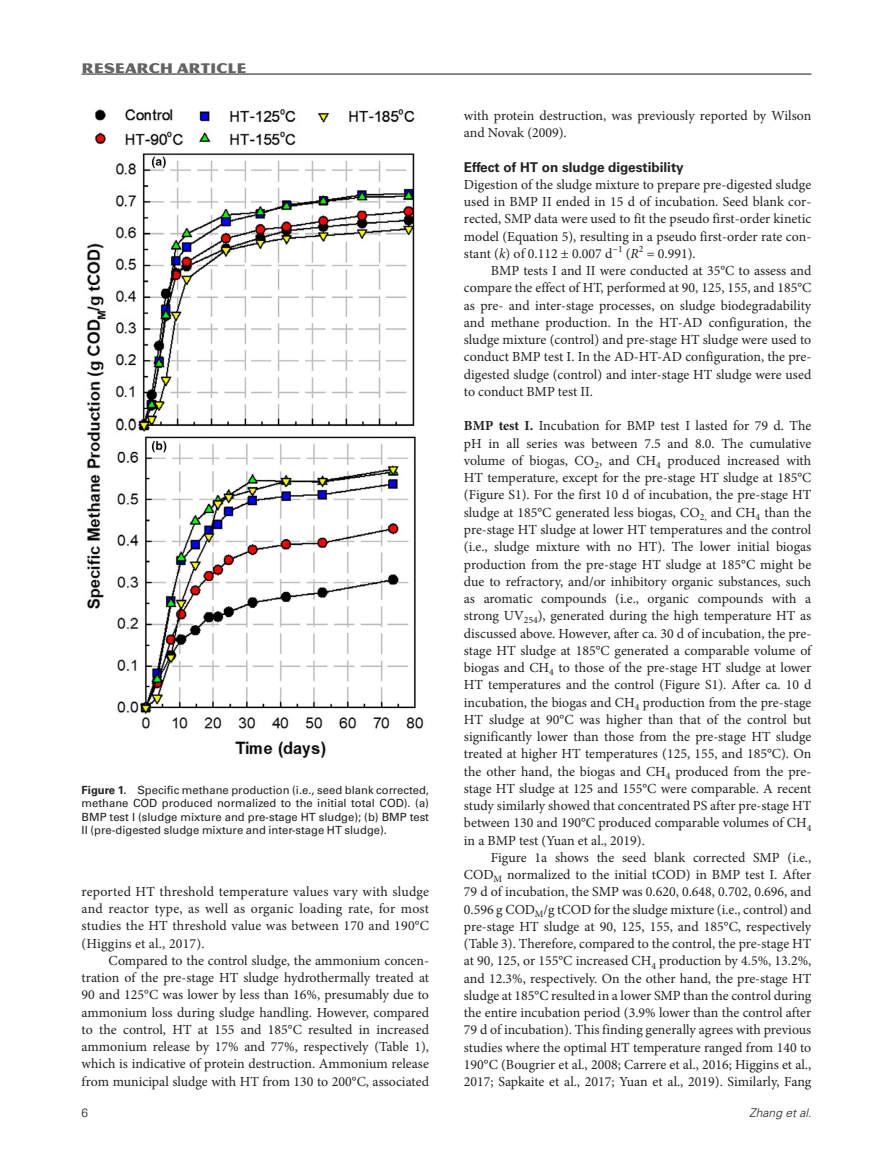
<style>
.page{position:relative;width:893px;height:1174px;background:#fff}
.page>*{position:absolute;margin:0;border:0;box-sizing:border-box;transform-origin:0 0}
.t1{font:15px "Magnesium MVB Std";color:#636366}
.t2{font:13.8px/17.2px "Minion Pro";color:#231f20;text-align:justify}
.t3{font:700 13.5px "Univers LT Std";color:#231f20}
.t4{font:italic 300 12px "Univers LT Std";color:#231f20}
.t5{font:300 12px "Univers LT Std";color:#231f20}
.t6{font:11.25px/13.5px "Univers LT Std";color:#231f20;text-align:justify}
.t7{font:9.75px "Minion Pro";color:#231f20}
.s1{font-weight:700}
.s2{font-style:italic}
</style>
<div class="page">
<hr style="left:82px;top:73px;width:729px;height:2px;background:#636366">
<img style="left:86px;top:110px;width:338px;height:648px">
<p class="t1" style="left:82px;top:59px;width:166px">RESEARCH ARTICLE</p>
<p class="t6" style="left:82px;top:783px;width:349px"><span class="s1">Figure 1.</span> Specific methane production (i.e., seed blank corrected, methane COD produced normalized to the initial total COD). (a)<br>BMP test I (sludge mixture and pre-stage HT sludge); (b) BMP test II (pre-digested sludge mixture and inter-stage HT sludge).</p>
<p class="t2" style="left:82px;top:883px;width:349px">reported HT threshold temperature values vary with sludge and reactor type, as well as organic loading rate, for most studies the HT threshold value was between 170 and 190°C (Higgins et al., 2017).</p>
<p class="t2" style="left:82px;top:952px;width:349px;text-indent:27px">Compared to the control sludge, the ammonium concen&shy;tration of the pre-stage HT sludge hydrothermally treated at 90 and 125°C was lower by less than 16%, presumably due to ammonium loss during sludge handling. However, compared to the control, HT at 155 and 185°C resulted in increased ammonium release by 17% and 77%, respectively (Table 1), which is indicative of protein destruction. Ammonium release from municipal sludge with HT from 130 to 200°C, associated</p>
<p class="t2" style="left:464px;top:107px;width:349px">with protein destruction, was previously reported by Wilson and Novak (2009).</p>
<p class="t3" style="left:464px;top:159px;width:221px">Effect of HT on sludge digestibility</p>
<p class="t2" style="left:464px;top:176px;width:349px">Digestion of the sludge mixture to prepare pre-digested sludge used in BMP II ended in 15 d of incubation. Seed blank cor&shy;rected, SMP data were used to fit the pseudo first-order kinetic model (Equation 5), resulting in a pseudo first-order rate con&shy;stant (<span class="s2">k</span>) of 0.112 ± 0.007 d<sup>−1</sup> (<span class="s2">R</span></p>
<p class="t7" style="left:639px;top:242px;width:6px">2</p>
<p class="t2" style="left:647px;top:245px;width:50px">= 0.991).</p>
<p class="t2" style="left:491px;top:262px;width:322px">BMP tests I and II were conducted at 35°C to assess and</p>
<p class="t2" style="left:464px;top:279px;width:349px">compare the effect of HT, performed at 90, 125, 155, and 185°C</p>
<p class="t2" style="left:464px;top:297px;width:349px">as pre- and inter-stage processes, on sludge biodegradability</p>
<p class="t2" style="left:464px;top:314px;width:349px">and methane production. In the HT-AD configuration, the</p>
<p class="t2" style="left:464px;top:331px;width:349px">sludge mixture (control) and pre-stage HT sludge were used to</p>
<p class="t2" style="left:464px;top:348px;width:349px">conduct BMP test I. In the AD-HT-AD configuration, the pre-</p>
<p class="t2" style="left:464px;top:366px;width:349px">digested sludge (control) and inter-stage HT sludge were used</p>
<p class="t2" style="left:464px;top:383px;width:131px">to conduct BMP test II.</p>
<p class="t2" style="left:464px;top:417px;width:349px"><span class="s1">BMP test I.</span> Incubation for BMP test I lasted for 79 d. The pH in all series was between 7.5 and 8.0. The cumulative volume of biogas, CO<sub>2</sub>, and CH<sub>4</sub> produced increased with HT temperature, except for the pre-stage HT sludge at 185°C (Figure S1). For the first 10 d of incubation, the pre-stage HT sludge at 185°C generated less biogas, CO<sub>2,</sub> and CH<sub>4</sub> than the pre-stage HT sludge at lower HT temperatures and the control (i.e., sludge mixture with no HT). The lower initial biogas production from the pre-stage HT sludge at 185°C might be due to refractory, and/or inhibitory organic substances, such as aromatic compounds (i.e., organic compounds with a strong UV<sub>254</sub>), generated during the high temperature HT as discussed above. However, after ca. 30 d of incubation, the pre&shy;stage HT sludge at 185°C generated a comparable volume of biogas and CH<sub>4</sub> to those of the pre-stage HT sludge at lower HT temperatures and the control (Figure S1). After ca. 10 d incubation, the biogas and CH<sub>4</sub> production from the pre-stage HT sludge at 90°C was higher than that of the control but significantly lower than those from the pre-stage HT sludge treated at higher HT temperatures (125, 155, and 185°C). On the other hand, the biogas and CH<sub>4</sub> produced from the pre&shy;stage HT sludge at 125 and 155°C were comparable. A recent study similarly showed that concentrated PS after pre-stage HT between 130 and 190°C produced comparable volumes of CH<sub>4 </sub>in a BMP test (Yuan et al., 2019).</p>
<p class="t2" style="left:464px;top:849px;width:349px;text-indent:27px">Figure 1a shows the seed blank corrected SMP (i.e., COD<sub>M</sub> normalized to the initial tCOD) in BMP test I. After 79 d of incubation, the SMP was 0.620, 0.648, 0.702, 0.696, and 0.596 g COD<sub>M</sub>/g tCOD for the sludge mixture (i.e., control) and pre-stage HT sludge at 90, 125, 155, and 185°C, respectively (Table 3). Therefore, compared to the control, the pre-stage HT at 90, 125, or 155°C increased CH<sub>4</sub> production by 4.5%, 13.2%, and 12.3%, respectively. On the other hand, the pre-stage HT sludge at 185°C resulted in a lower SMP than the control during the entire incubation period (3.9% lower than the control after 79 d of incubation). This finding generally agrees with previous studies where the optimal HT temperature ranged from 140 to 190°C (Bougrier et al., 2008; Carrere et al., 2016; Higgins et al., 2017; Sapkaite et al., 2017; Yuan et al., 2019). Similarly, Fang</p>
<p class="t5" style="left:82px;top:1105px;width:8px">6</p>
<p class="t4" style="left:749px;top:1105px;width:64px">Zhang et al.</p>
</div>
